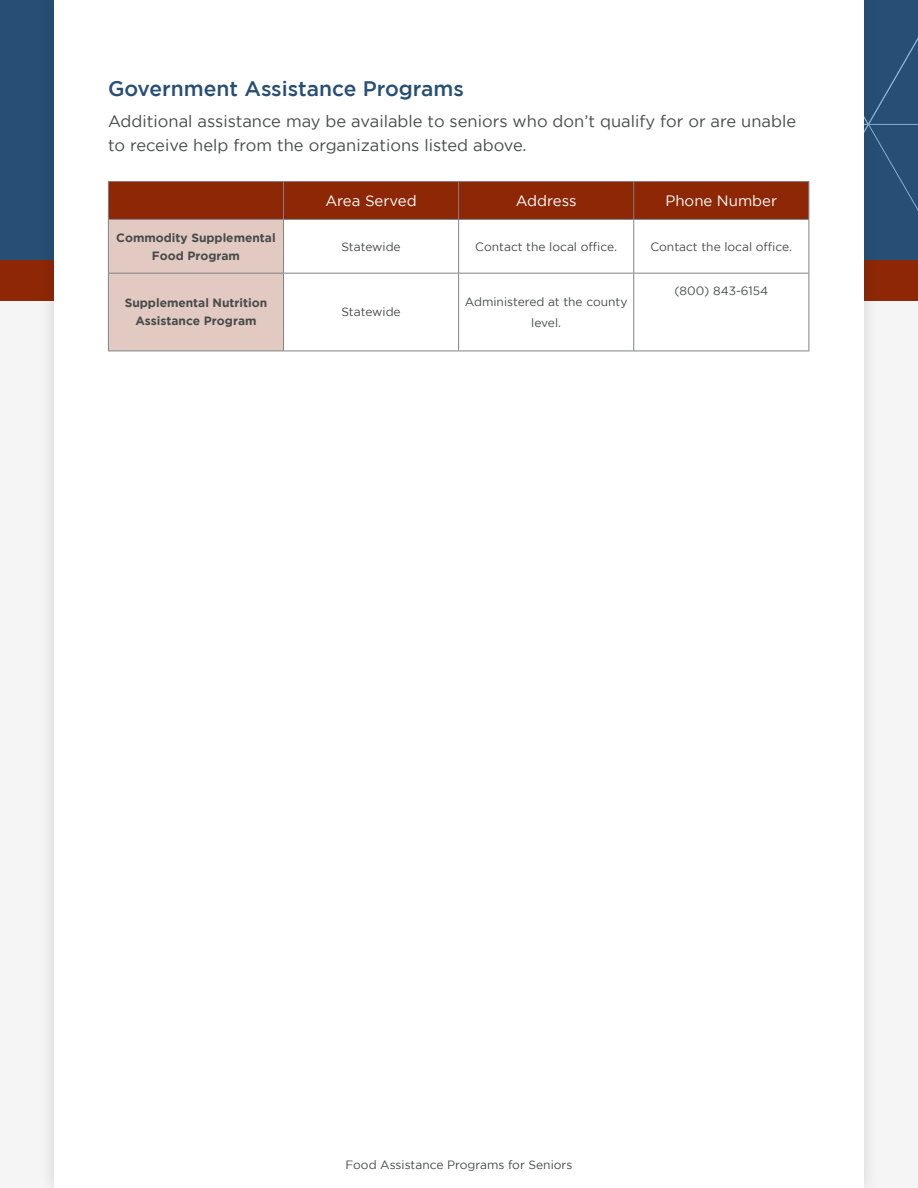
<style>
.page{position:relative;width:918px;height:1188px;background:#f5f5f5}
.page>*{position:absolute;margin:0;border:0;box-sizing:border-box;transform-origin:0 0}
.t1{font:500 21px "Gotham";color:#274e75}
.t2{font:16.5px/24px "Gotham";color:#474b49}
.t3{font:15px "Gotham";color:#fff}
.t4{font:12px/21px "Gotham";color:#474b49;text-align:center}
.t5{font:700 12px/18px "Gotham";color:#474b49;text-align:center}
</style>
<div class="page">
<div style="left:0;top:0;width:918px;height:280px;background:#274e75"></div>
<div style="left:0;top:260px;width:918px;height:41px;background:#8d2706"></div>
<div style="left:39px;top:0;width:841px;height:1188px;background:#231f20;opacity:.15"></div>
<div style="left:54px;top:0;width:810px;height:1188px;background:#fff"></div>
<svg style="left:109px;top:0;width:809px;height:351px"></svg>
<hr style="left:283px;top:182px;width:1px;height:37px;background:#808284">
<hr style="left:458px;top:182px;width:1px;height:37px;background:#808284">
<hr style="left:633px;top:182px;width:1px;height:37px;background:#808284">
<hr style="left:458px;top:220px;width:1px;height:53px;background:#808284">
<hr style="left:633px;top:220px;width:1px;height:53px;background:#808284">
<hr style="left:108px;top:273px;width:176px;height:1px;background:#808284">
<hr style="left:284px;top:273px;width:175px;height:1px;background:#808284">
<hr style="left:459px;top:273px;width:175px;height:1px;background:#808284">
<hr style="left:458px;top:274px;width:1px;height:77px;background:#808284">
<hr style="left:634px;top:273px;width:175px;height:1px;background:#808284">
<hr style="left:633px;top:274px;width:1px;height:77px;background:#808284">
<hr style="left:808px;top:220px;width:1px;height:53px;background:#808284">
<hr style="left:808px;top:274px;width:1px;height:77px;background:#808284">
<hr style="left:284px;top:351px;width:175px;height:1px;background:#808284">
<hr style="left:459px;top:351px;width:175px;height:1px;background:#808284">
<hr style="left:634px;top:351px;width:175px;height:1px;background:#808284">
<hr style="left:108px;top:181px;width:176px;height:1px;background:#808284">
<hr style="left:108px;top:182px;width:1px;height:37px;background:#808284">
<hr style="left:284px;top:181px;width:175px;height:1px;background:#808284">
<hr style="left:459px;top:181px;width:175px;height:1px;background:#808284">
<hr style="left:634px;top:181px;width:175px;height:1px;background:#808284">
<hr style="left:808px;top:182px;width:1px;height:37px;background:#808284">
<hr style="left:284px;top:219px;width:175px;height:1px;background:#808284">
<hr style="left:459px;top:219px;width:175px;height:1px;background:#808284">
<hr style="left:634px;top:219px;width:175px;height:1px;background:#808284">
<hr style="left:108px;top:219px;width:176px;height:1px;background:#808284">
<hr style="left:108px;top:220px;width:1px;height:53px;background:#808284">
<hr style="left:283px;top:220px;width:1px;height:53px;background:#808284">
<hr style="left:108px;top:274px;width:1px;height:77px;background:#808284">
<hr style="left:283px;top:274px;width:1px;height:77px;background:#808284">
<hr style="left:108px;top:351px;width:176px;height:1px;background:#808284">
<h1 class="t1" style="left:108px;top:77px;width:357px">Government Assistance Programs</h1>
<h2 class="t2" style="left:108px;top:109px;width:690px">Additional assistance may be available to seniors who don’t qualify for or are unable to receive help from the organizations listed above.</h2>
<p class="t3" style="left:325px;top:192px;width:93px">Area Served</p>
<p class="t3" style="left:516px;top:192px;width:62px">Address</p>
<p class="t3" style="left:665px;top:192px;width:113px">Phone Number</p>
<p class="t5" style="left:116px;top:228px;width:161px">Commodity Supplemental<br>Food Program</p>
<p class="t4" style="left:341px;top:236px;width:61px">Statewide</p>
<p class="t4" style="left:475px;top:236px;width:143px">Contact the local office.</p>
<p class="t4" style="left:650px;top:236px;width:143px">Contact the local office.</p>
<p class="t5" style="left:125px;top:294px;width:144px">Supplemental Nutrition<br>Assistance Program</p>
<p class="t4" style="left:341px;top:301px;width:61px">Statewide</p>
<p class="t4" style="left:465px;top:291px;width:164px">Administered at the county level.</p>
<p class="t4" style="left:674px;top:280px;width:95px">(800) 843-6154</p>
<p class="t4" style="left:346px;top:1154px;width:228px">Food Assistance Programs for Seniors</p>
</div>
